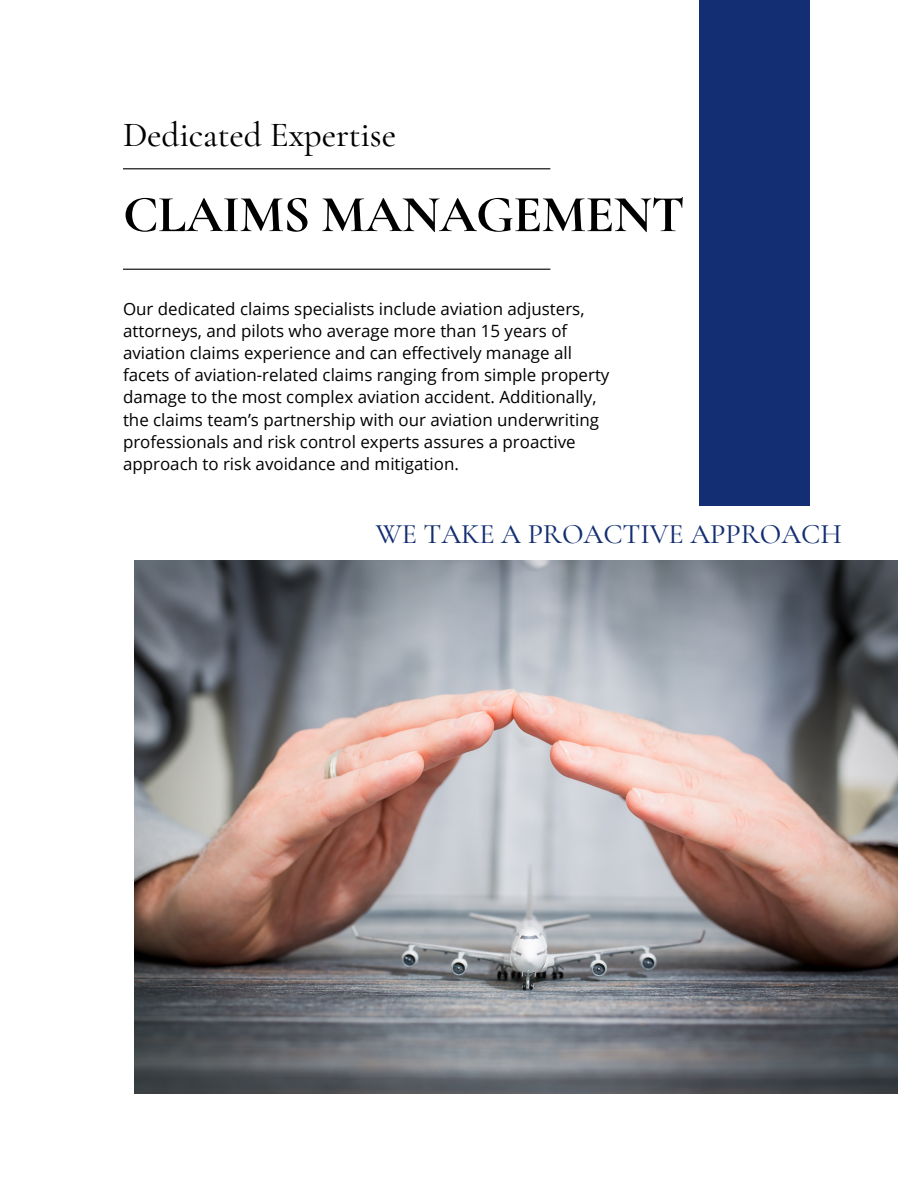
<style>
.page{position:relative;width:918px;height:1188px;background:#fff}
.page>*{position:absolute;margin:0;border:0;box-sizing:border-box;transform-origin:0 0}
.t1{font:700 52.2px "Cormorant Garamond";letter-spacing:-.015em;color:#000}
.t2{font:500 35.25px "Cormorant Garamond";letter-spacing:-.005em;color:#000}
.t3{font:500 28.2px "Cormorant Garamond";color:#132e72}
.t4{font:16.95px/22.2px "Open Sans";color:#000}
</style>
<div class="page">
<hr style="left:123px;top:168px;width:427px;height:1px;background:#000">
<hr style="left:123px;top:269px;width:427px;height:1px;background:#000">
<img style="left:135px;top:560px;width:762px;height:533px">
<div style="left:699px;top:0;width:111px;height:505px;background:#132e72"></div>
<p class="t2" style="left:123px;top:114px;width:275px">Dedicated Expertise</p>
<h1 class="t1" style="left:123px;top:183px;width:563px">CLAIMS MANAGEMENT</h1>
<p class="t4" style="left:123px;top:297px;width:488px">Our dedicated claims specialists include aviation adjusters, attorneys, and pilots who average more than 15 years of aviation claims experience and can effectively manage all facets of aviation-related claims ranging from simple property damage to the most complex aviation accident. Additionally, the claims team’s partnership with our aviation underwriting professionals and risk control experts assures a proactive approach to risk avoidance and mitigation.</p>
<h3 class="t3" style="left:376px;top:517px;width:468px">WE TAKE A PROACTIVE APPROACH</h3>
</div>
